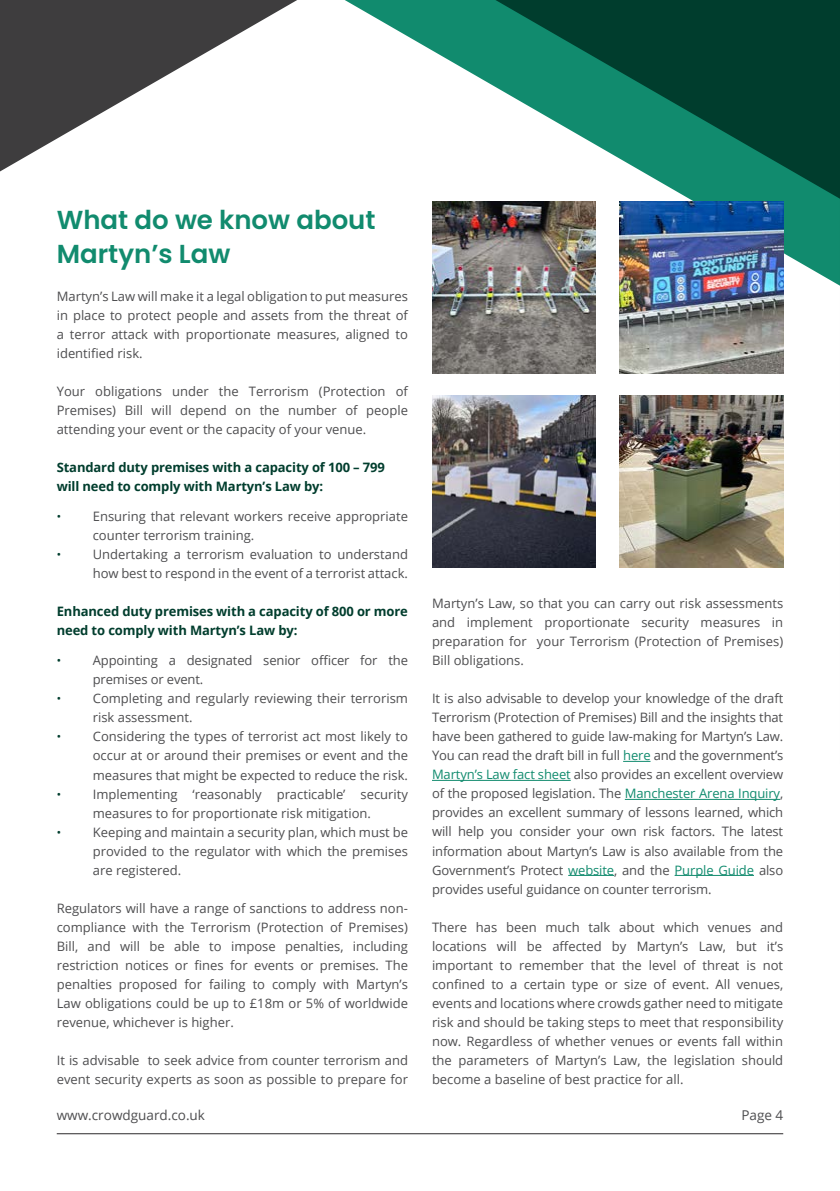
<style>
.page{position:relative;width:840px;height:1191px;background:#fff}
.page>*{position:absolute;margin:0;border:0;box-sizing:border-box;transform-origin:0 0}
.t1{font:600 26px/34px "Poppins";color:#118b6e}
.t2{font:13.6px "Open Sans";color:#4d4d4f}
.t3{font:13px/19px "Open Sans";color:#4d4d4f;text-align:justify}
.t4{font:700 13px/19px "Open Sans";letter-spacing:-.01em;color:#003d2d}
.t5{font:13px "Roboto";color:#003d2d}
.s1{color:#118b6e}
</style>
<div class="page">
<hr style="left:57px;top:1133px;width:725px;height:1px;background:#444244">
<svg style="left:345px;top:0;width:494px;height:286px"></svg>
<svg style="left:0;top:0;width:297px;height:171px;fill:#3e3d3e"></svg>
<svg style="left:839px;top:198px;width:1px;height:88px"></svg>
<img style="left:432px;top:201px;width:163px;height:172px">
<img style="left:432px;top:395px;width:163px;height:172px">
<img style="left:619px;top:201px;width:163px;height:172px">
<img style="left:619px;top:395px;width:163px;height:172px">
<svg style="left:623px;top:761px;width:27px;height:1px"></svg>
<hr style="left:432px;top:780px;width:138px;height:1px;background:#118b6e">
<hr style="left:624px;top:799px;width:155px;height:1px;background:#118b6e">
<hr style="left:568px;top:875px;width:45px;height:1px;background:#118b6e">
<hr style="left:674px;top:875px;width:79px;height:1px;background:#118b6e">
<h1 class="t1" style="left:57px;top:202px;width:320px">What do we know about<br>Martyn’s Law</h1>
<p class="t3" style="left:57px;top:286px;width:352px">Martyn’s Law will make it a legal obligation to put measures in place to protect people and assets from the threat of a terror attack with proportionate measures, aligned to identified risk.</p>
<p class="t3" style="left:57px;top:381px;width:352px">Your obligations under the Terrorism (Protection of Premises) Bill will depend on the number of people attending your event or the capacity of your venue.</p>
<p class="t4" style="left:57px;top:457px;width:329px">Standard duty premises with a capacity of 100 – 799 will need to comply with Martyn’s Law by:</p>
<p class="t5" style="left:57px;top:507px;width:6px">•</p>
<p class="t3" style="left:93px;top:506px;width:316px">Ensuring that relevant workers receive appropriate counter terrorism training.</p>
<p class="t5" style="left:57px;top:545px;width:6px">•</p>
<p class="t3" style="left:93px;top:544px;width:316px">Undertaking a terrorism evaluation to understand how best to respond in the event of a terrorist attack.</p>
<p class="t4" style="left:57px;top:601px;width:352px">Enhanced duty premises with a capacity of 800 or more need to comply with Martyn’s Law by:</p>
<p class="t5" style="left:57px;top:651px;width:6px">•</p>
<p class="t3" style="left:93px;top:651px;width:316px">Appointing a designated senior officer for the premises or event.</p>
<p class="t5" style="left:57px;top:689px;width:6px">•</p>
<p class="t3" style="left:93px;top:689px;width:316px">Completing and regularly reviewing their terrorism risk assessment.</p>
<p class="t5" style="left:57px;top:727px;width:6px">•</p>
<p class="t3" style="left:93px;top:727px;width:316px">Considering the types of terrorist act most likely to occur at or around their premises or event and the measures that might be expected to reduce the risk.</p>
<p class="t5" style="left:57px;top:784px;width:6px">•</p>
<p class="t3" style="left:93px;top:784px;width:316px">Implementing ‘reasonably practicable’ security measures to for proportionate risk mitigation.</p>
<p class="t5" style="left:57px;top:823px;width:6px">•</p>
<p class="t3" style="left:93px;top:822px;width:316px">Keeping and maintain a security plan, which must be provided to the regulator with which the premises are registered.</p>
<p class="t3" style="left:57px;top:898px;width:352px">Regulators will have a range of sanctions to address non&shy;compliance with the Terrorism (Protection of Premises)<br>Bill, and will be able to impose penalties, including restriction notices or fines for events or premises. The penalties proposed for failing to comply with Martyn’s Law obligations could be up to £18m or 5% of worldwide revenue, whichever is higher.</p>
<p class="t3" style="left:57px;top:1050px;width:352px">It is advisable to seek advice from counter terrorism and event security experts as soon as possible to prepare for</p>
<p class="t3" style="left:432px;top:594px;width:352px">Martyn’s Law, so that you can carry out risk assessments and implement proportionate security measures in preparation for your Terrorism (Protection of Premises)<br>Bill obligations.</p>
<p class="t3" style="left:432px;top:689px;width:352px">It is also advisable to develop your knowledge of the draft Terrorism (Protection of Premises) Bill and the insights that have been gathered to guide law-making for Martyn’s Law.<br>You can read the draft bill in full <span class="s1">here</span> and the government’s <span class="s1">Martyn’s Law fact sheet</span> also provides an excellent overview of the proposed legislation. The <span class="s1">Manchester Arena Inquiry</span>, provides an excellent summary of lessons learned, which will help you consider your own risk factors. The latest information about Martyn’s Law is also available from the Government’s Protect <span class="s1">website</span>, and the <span class="s1">Purple Guide</span> also provides useful guidance on counter terrorism.</p>
<p class="t3" style="left:432px;top:917px;width:352px">There has been much talk about which venues and locations will be affected by Martyn’s Law, but it’s important to remember that the level of threat is not confined to a certain type or size of event. All venues, events and locations where crowds gather need to mitigate risk and should be taking steps to meet that responsibility now. Regardless of whether venues or events fall within the parameters of Martyn’s Law, the legislation should become a baseline of best practice for all.</p>
<p class="t2" style="left:57px;top:1105px;width:150px">www.crowdguard.co.uk</p>
<p class="t2" style="left:741px;top:1105px;width:43px">Page 4</p>
</div>
